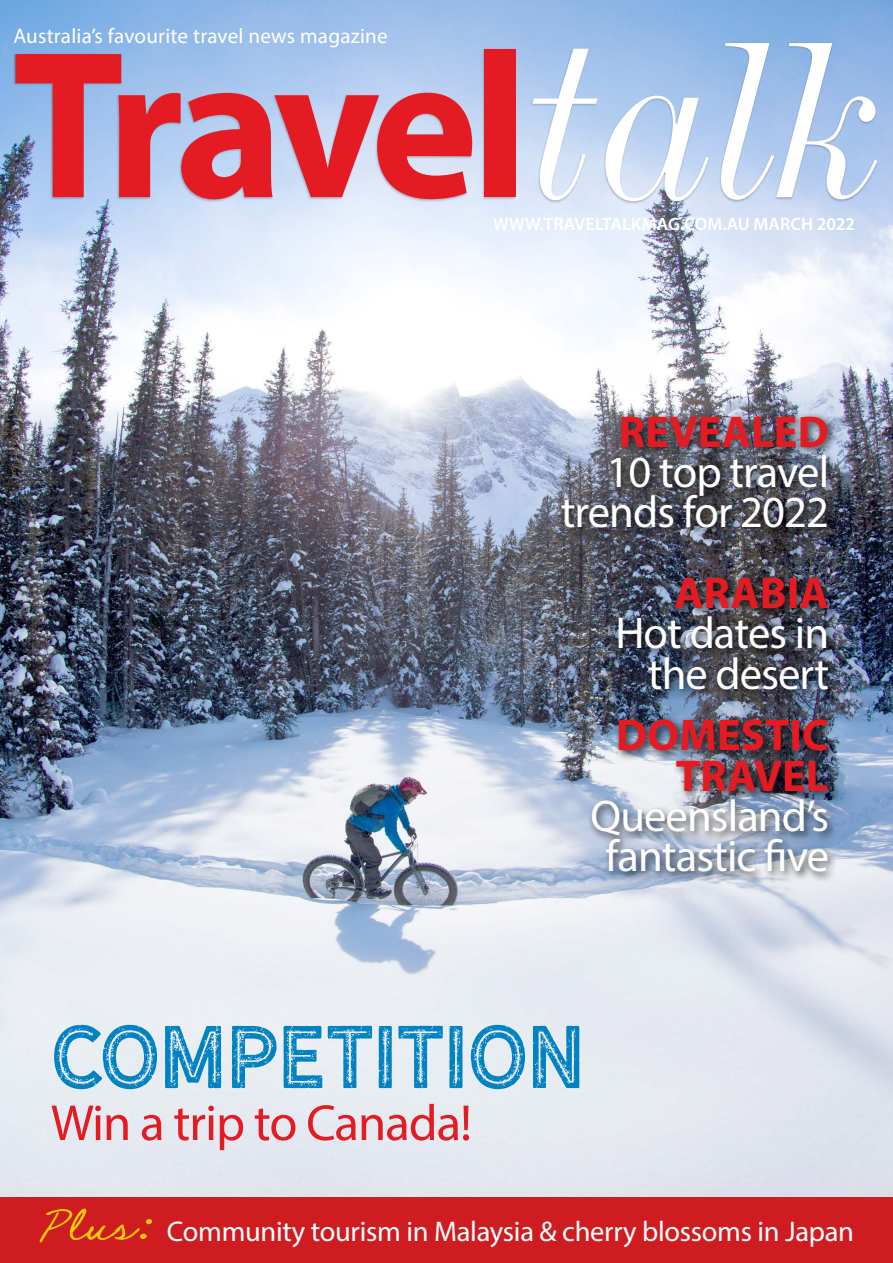
<style>
.page{position:relative;width:893px;height:1263px;background:#fff}
.page>*{position:absolute;margin:0;border:0;box-sizing:border-box;transform-origin:0 0}
.t1{font:82.8px "Hanley Rough Sans Inline";letter-spacing:-.02em;color:#0082c3}
.t2{font:51px "Myriad Pro";letter-spacing:-.02em;color:#e51b23}
.t3{font:44.7px/40.3px "Myriad Pro";letter-spacing:-.02em;color:#fff;text-align:right}
.t4{font:700 44.7px/40.3px "Myriad Pro";color:#e51b23;text-align:right}
.t5{font:28.5px "Myriad Pro";letter-spacing:-.01em;color:#fff}
.t6{font:21.15px "Myriad Pro";letter-spacing:.01em;color:#fff}
.t7{font:600 18px "Myriad Pro";letter-spacing:.01em;color:#fff}
.s1{font-family:"Hanley Rough Signature";font-size:60px;color:#ffcb05}
</style>
<div class="page">
<img style="left:0;top:0;width:893px;height:1198px">
<div style="left:0;top:1198px;width:893px;height:65px;background:#cf1c21"></div>
<div style="left:13px;top:42px;width:866px;height:162px;background:#000;opacity:.21"></div>
<svg style="left:15px;top:54px;width:457px;height:145px;background:#c77b92"></svg>
<div style="left:484px;top:49px;width:31px;height:148px;background:#e51b23"></div>
<svg style="left:532px;top:49px;width:66px;height:151px"></svg>
<svg style="left:605px;top:96px;width:104px;height:105px"></svg>
<svg style="left:721px;top:43px;width:156px;height:157px"></svg>
<div style="left:557px;top:411px;width:282px;height:472px;background:#000;opacity:.75"></div>
<p class="t6" style="left:13px;top:23px;width:376px">Australia’s favourite travel news magazine</p>
<p class="t7" style="left:493px;top:212px;width:363px">WWW.TRAVELTALKMAG.COM.AU MARCH 2022</p>
<p class="t4" style="left:619px;top:410px;width:211px">REVEALED</p>
<p class="t3" style="left:561px;top:451px;width:270px">10 top travel trends for 2022</p>
<p class="t4" style="left:674px;top:571px;width:156px">ARABIA</p>
<p class="t3" style="left:615px;top:612px;width:215px">Hot dates in the desert</p>
<p class="t4" style="left:616px;top:714px;width:214px">DOMESTIC<br>TRAVEL</p>
<p class="t3" style="left:590px;top:795px;width:240px;text-align:center">Queensland’s fantastic five</p>
<h1 class="t1" style="left:51px;top:1005px;width:536px">COMPETITION</h1>
<p class="t2" style="left:51px;top:1091px;width:423px">Win a trip to Canada!</p>
<p class="t5" style="left:39px;top:1214px;width:816px"><span class="s1">Plus:</span> Community tourism in Malaysia &amp; cherry blossoms in Japan</p>
</div>
